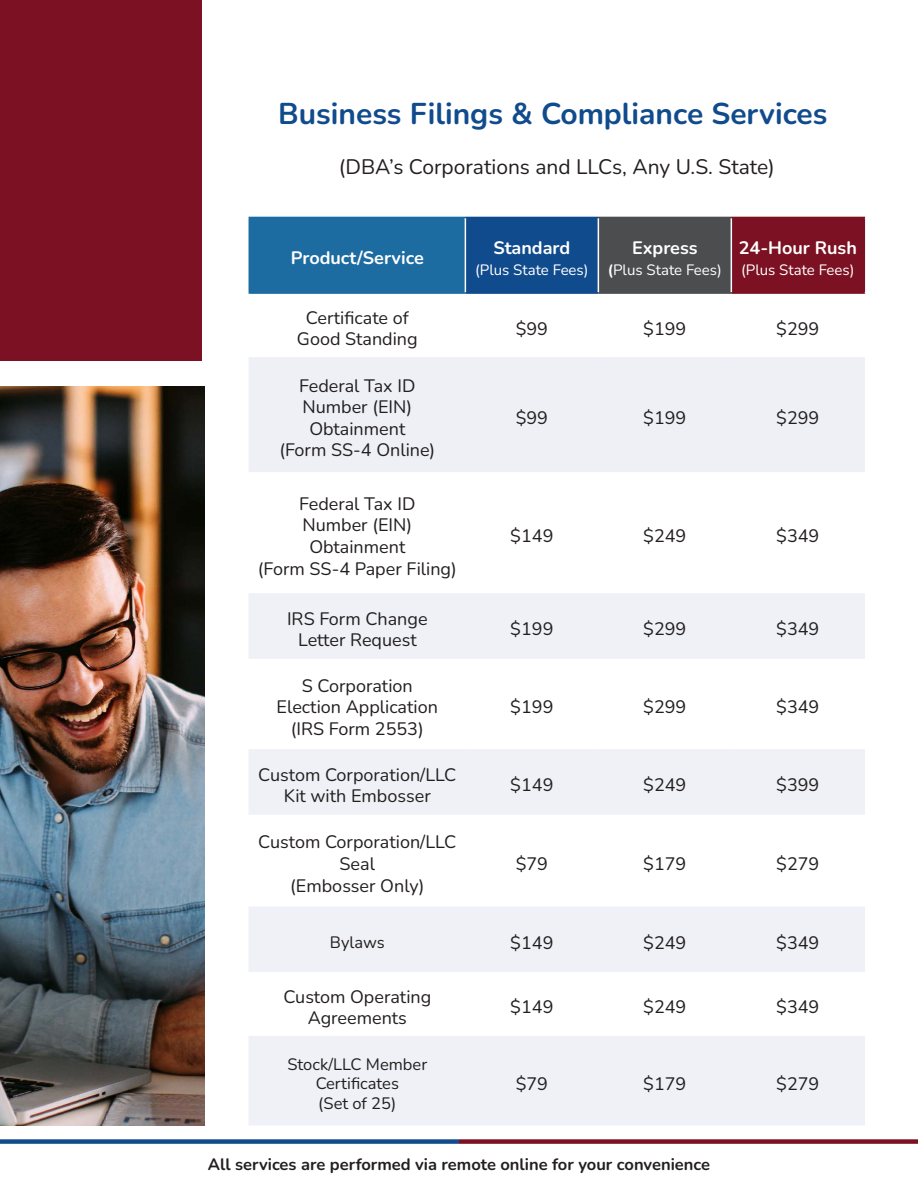
<style>
.page{position:relative;width:918px;height:1188px;background:#fff}
.page>*{position:absolute;margin:0;border:0;box-sizing:border-box;transform-origin:0 0}
.t1{font:700 30px "Nunito";color:#104b8d}
.t2{font:21px "Nunito";color:#231f20}
.t3{font:18px "Nunito";color:#231f20}
.t4{font:700 18px "Nunito";color:#fff}
.t5{font:700 16.5px "Nunito";color:#231f20}
.t6{font:16.5px "Nunito";color:#231f20}
.t7{font:15px "Nunito";color:#fff}
.s1{font-weight:700}
</style>
<div class="page">
<div style="left:249px;top:217px;width:216px;height:76px;background:#1d6ca1"></div>
<div style="left:465px;top:217px;width:133px;height:76px;background:#104b8d"></div>
<div style="left:598px;top:217px;width:133px;height:76px;background:#4b4d4f"></div>
<div style="left:731px;top:217px;width:133px;height:76px;background:#7b1122"></div>
<div style="left:250px;top:359px;width:614px;height:113px;background:#eef0f6"></div>
<svg style="left:250px;top:595px;width:614px;height:530px;fill:#eff1f6"></svg>
<hr style="left:249px;top:292px;width:216px;height:2px;background:#1c6ca2">
<hr style="left:465px;top:218px;width:1px;height:74px;background:#fff">
<hr style="left:598px;top:218px;width:1px;height:74px;background:#fff">
<hr style="left:731px;top:218px;width:1px;height:74px;background:#fff">
<hr style="left:731px;top:217px;width:134px;height:1px;background:#7b1122">
<hr style="left:864px;top:218px;width:1px;height:74px;background:#7b1122">
<hr style="left:731px;top:292px;width:134px;height:2px;background:#7b1122">
<hr style="left:598px;top:292px;width:133px;height:2px;background:#4b4d4f">
<hr style="left:465px;top:292px;width:133px;height:2px;background:#104b8d">
<hr style="left:249px;top:357px;width:216px;height:2px;background:#eff1f6">
<hr style="left:249px;top:359px;width:1px;height:113px;background:#eff1f6">
<hr style="left:465px;top:357px;width:133px;height:2px;background:#eff1f6">
<hr style="left:598px;top:357px;width:133px;height:2px;background:#eff1f6">
<hr style="left:731px;top:357px;width:134px;height:2px;background:#eff1f6">
<hr style="left:864px;top:359px;width:1px;height:113px;background:#eff1f6">
<hr style="left:249px;top:593px;width:216px;height:2px;background:#eff1f6">
<hr style="left:249px;top:595px;width:1px;height:64px;background:#eff1f6">
<hr style="left:465px;top:593px;width:133px;height:2px;background:#eff1f6">
<hr style="left:598px;top:593px;width:133px;height:2px;background:#eff1f6">
<hr style="left:731px;top:593px;width:134px;height:2px;background:#eff1f6">
<hr style="left:864px;top:595px;width:1px;height:64px;background:#eff1f6">
<hr style="left:249px;top:749px;width:216px;height:2px;background:#eff1f6">
<hr style="left:249px;top:751px;width:1px;height:64px;background:#eff1f6">
<hr style="left:465px;top:749px;width:133px;height:2px;background:#eff1f6">
<hr style="left:598px;top:749px;width:133px;height:2px;background:#eff1f6">
<hr style="left:731px;top:749px;width:134px;height:2px;background:#eff1f6">
<hr style="left:864px;top:751px;width:1px;height:64px;background:#eff1f6">
<hr style="left:249px;top:906px;width:216px;height:2px;background:#eff1f6">
<hr style="left:249px;top:908px;width:1px;height:64px;background:#eff1f6">
<hr style="left:465px;top:906px;width:133px;height:2px;background:#eff1f6">
<hr style="left:598px;top:906px;width:133px;height:2px;background:#eff1f6">
<hr style="left:731px;top:906px;width:134px;height:2px;background:#eff1f6">
<hr style="left:864px;top:908px;width:1px;height:64px;background:#eff1f6">
<hr style="left:249px;top:1036px;width:216px;height:1px;background:#eff1f6">
<hr style="left:249px;top:1037px;width:1px;height:88px;background:#eff1f6">
<hr style="left:465px;top:1036px;width:133px;height:1px;background:#eff1f6">
<hr style="left:598px;top:1036px;width:133px;height:1px;background:#eff1f6">
<hr style="left:731px;top:1036px;width:134px;height:1px;background:#eff1f6">
<hr style="left:864px;top:1037px;width:1px;height:88px;background:#eff1f6">
<div style="left:0;top:0;width:201px;height:361px;background:#7b1122"></div>
<img style="left:0;top:387px;width:204px;height:739px">
<div style="left:0;top:1139px;width:459px;height:5px;background:#104b8d"></div>
<div style="left:459px;top:1139px;width:459px;height:5px;background:#7b1122"></div>
<p class="t1" style="left:278px;top:92px;width:551px">Business Filings &amp; Compliance Services</p>
<p class="t2" style="left:339px;top:152px;width:437px">(DBA’s Corporations and LLCs, Any U.S. State)</p>
<p class="t4" style="left:291px;top:245px;width:134px">Product/Service</p>
<p class="t3" style="left:306px;top:305px;width:104px">Certificate of</p>
<p class="t3" style="left:297px;top:327px;width:122px">Good Standing</p>
<p class="t3" style="left:299px;top:373px;width:118px">Federal Tax ID</p>
<p class="t3" style="left:302px;top:394px;width:111px">Number (EIN)</p>
<p class="t3" style="left:309px;top:416px;width:97px">Obtainment</p>
<p class="t3" style="left:279px;top:438px;width:157px">(Form SS-4 Online)</p>
<p class="t3" style="left:299px;top:491px;width:118px">Federal Tax ID</p>
<p class="t3" style="left:302px;top:513px;width:111px">Number (EIN)</p>
<p class="t3" style="left:309px;top:534px;width:97px">Obtainment</p>
<p class="t3" style="left:258px;top:556px;width:201px">(Form SS-4 Paper Filing)</p>
<p class="t3" style="left:287px;top:606px;width:142px">IRS Form Change</p>
<p class="t3" style="left:298px;top:627px;width:120px">Letter Request</p>
<p class="t3" style="left:302px;top:673px;width:112px">S Corporation</p>
<p class="t3" style="left:277px;top:695px;width:163px">Election Application</p>
<p class="t3" style="left:291px;top:716px;width:135px">(IRS Form 2553)</p>
<p class="t3" style="left:258px;top:762px;width:200px">Custom Corporation/LLC</p>
<p class="t3" style="left:284px;top:783px;width:148px">Kit with Embosser</p>
<p class="t3" style="left:258px;top:830px;width:200px">Custom Corporation/LLC</p>
<p class="t3" style="left:340px;top:851px;width:37px">Seal</p>
<p class="t3" style="left:290px;top:873px;width:136px">(Embosser Only)</p>
<p class="t4" style="left:493px;top:235px;width:78px">Standard</p>
<p class="t7" style="left:475px;top:259px;width:115px">(Plus State Fees)</p>
<p class="t4" style="left:632px;top:235px;width:67px">Express</p>
<p class="t7" style="left:608px;top:259px;width:116px"><span class="s1">(</span>Plus State Fees)</p>
<p class="t4" style="left:739px;top:235px;width:120px">24-Hour Rush</p>
<p class="t7" style="left:741px;top:259px;width:115px">(Plus State Fees)</p>
<p class="t3" style="left:516px;top:316px;width:34px">$99</p>
<p class="t3" style="left:643px;top:316px;width:45px">$199</p>
<p class="t3" style="left:776px;top:316px;width:45px">$299</p>
<p class="t3" style="left:516px;top:405px;width:34px">$99</p>
<p class="t3" style="left:643px;top:405px;width:45px">$199</p>
<p class="t3" style="left:776px;top:405px;width:45px">$299</p>
<p class="t3" style="left:510px;top:523px;width:45px">$149</p>
<p class="t3" style="left:643px;top:523px;width:45px">$249</p>
<p class="t3" style="left:776px;top:523px;width:45px">$349</p>
<p class="t3" style="left:510px;top:617px;width:45px">$199</p>
<p class="t3" style="left:643px;top:617px;width:45px">$299</p>
<p class="t3" style="left:776px;top:617px;width:45px">$349</p>
<p class="t3" style="left:510px;top:695px;width:45px">$199</p>
<p class="t3" style="left:643px;top:695px;width:45px">$299</p>
<p class="t3" style="left:776px;top:695px;width:45px">$349</p>
<p class="t3" style="left:510px;top:773px;width:45px">$149</p>
<p class="t3" style="left:643px;top:773px;width:45px">$249</p>
<p class="t3" style="left:776px;top:773px;width:45px">$399</p>
<p class="t3" style="left:516px;top:851px;width:34px">$79</p>
<p class="t3" style="left:643px;top:851px;width:45px">$179</p>
<p class="t3" style="left:776px;top:851px;width:45px">$279</p>
<p class="t6" style="left:330px;top:931px;width:56px">Bylaws</p>
<p class="t3" style="left:510px;top:930px;width:45px">$149</p>
<p class="t3" style="left:643px;top:930px;width:45px">$249</p>
<p class="t3" style="left:776px;top:930px;width:45px">$349</p>
<p class="t3" style="left:283px;top:984px;width:149px">Custom Operating</p>
<p class="t3" style="left:308px;top:1005px;width:101px">Agreements</p>
<p class="t3" style="left:510px;top:995px;width:45px">$149</p>
<p class="t3" style="left:643px;top:995px;width:45px">$249</p>
<p class="t3" style="left:776px;top:995px;width:45px">$349</p>
<p class="t6" style="left:287px;top:1052px;width:141px">Stock/LLC Member</p>
<p class="t6" style="left:316px;top:1072px;width:85px">Certificates</p>
<p class="t6" style="left:318px;top:1092px;width:80px">(Set of 25)</p>
<p class="t3" style="left:516px;top:1071px;width:34px">$79</p>
<p class="t3" style="left:643px;top:1071px;width:45px">$179</p>
<p class="t3" style="left:776px;top:1071px;width:45px">$279</p>
<p class="t5" style="left:208px;top:1153px;width:504px">All services are performed via remote online for your convenience</p>
</div>
